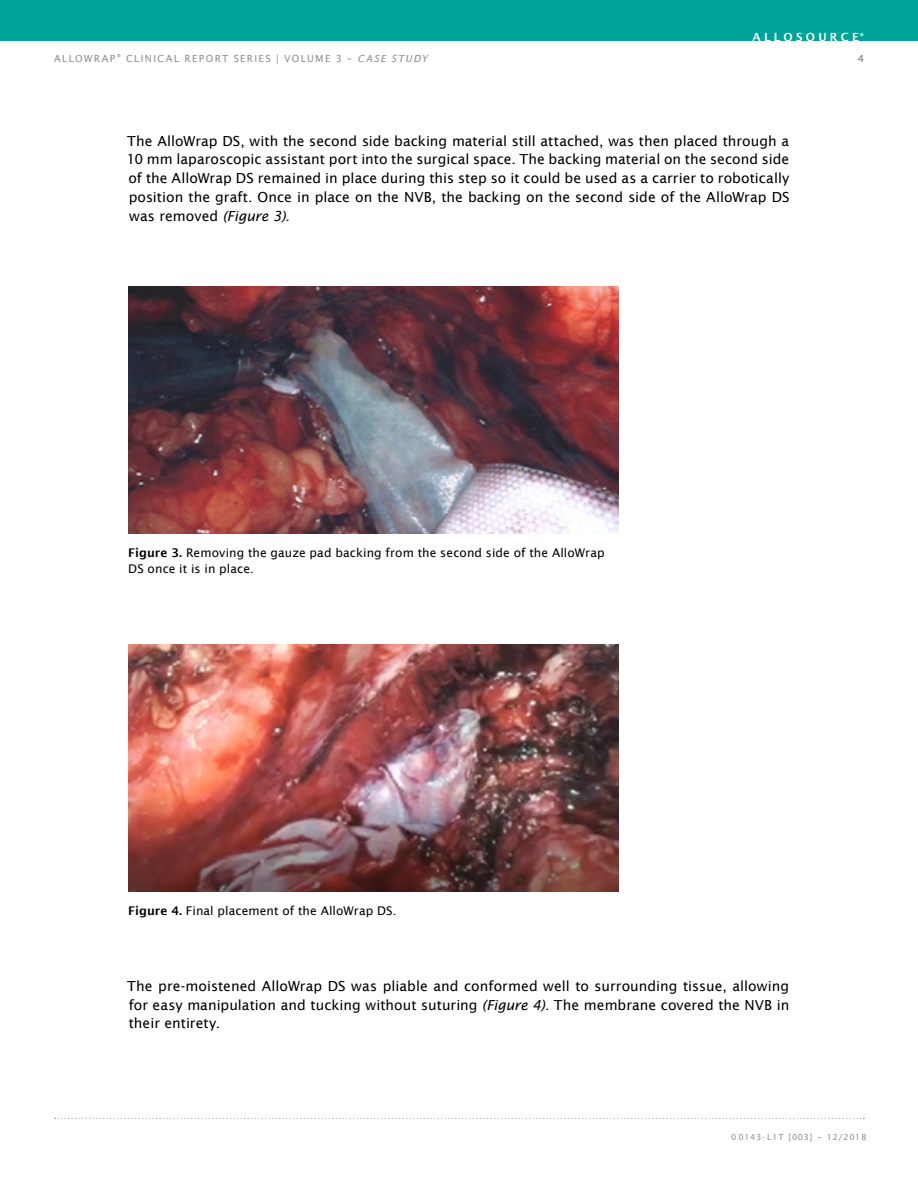
<style>
.page{position:relative;width:918px;height:1188px;background:#fff}
.page>*{position:absolute;margin:0;border:0;box-sizing:border-box;transform-origin:0 0}
.t1{font:13.8px/18.8px "Lucida Sans";letter-spacing:.005em;color:#000;text-align:justify}
.t2{font:12px/15.8px "Lucida Sans";letter-spacing:.01em;color:#000}
.t3{font:600 11.25px "Lucida Sans";letter-spacing:.29em;color:#fff}
.t4{font:9.75px "Lucida Sans";letter-spacing:.14em;color:#898d90}
.t5{font:600 9.75px "Lucida Sans";color:#898d90}
.t6{font:8.25px "Lucida Sans";letter-spacing:.09em;color:#898d90}
.s1{font-style:italic}
.s2{font-weight:600}
</style>
<div class="page">
<svg style="left:55px;top:1118px;width:809px;height:1px"></svg>
<div style="left:0;top:0;width:918px;height:41px;background:#00a398"></div>
<img style="left:128px;top:645px;width:491px;height:247px">
<img style="left:128px;top:286px;width:491px;height:248px">
<p class="t3" style="left:752px;top:31px;width:113px">ALLOSOURCE<sup>®</sup></p>
<p class="t4" style="left:54px;top:52px;width:375px">ALLOWRAP<sup>®</sup> CLINICAL REPORT SERIES | VOLUME 3 – <span class="s1">CASE STUDY</span></p>
<p class="t5" style="left:858px;top:52px;width:8px">4</p>
<p class="t1" style="left:127px;top:131px;width:664px">The AlloWrap DS, with the second side backing material still attached, was then placed through a 10 mm laparoscopic assistant port into the surgical space. The backing material on the second side of the AlloWrap DS remained in place during this step so it could be used as a carrier to robotically position the graft. Once in place on the NVB, the backing on the second side of the AlloWrap DS was removed <span class="s1">(Figure 3)</span>.</p>
<p class="t2" style="left:128px;top:545px;width:478px"><span class="s2">Figure 3.</span> Removing the gauze pad backing from the second side of the AlloWrap<br>DS once it is in place.</p>
<p class="t2" style="left:128px;top:903px;width:270px"><span class="s2">Figure 4.</span> Final placement of the AlloWrap DS.</p>
<p class="t1" style="left:127px;top:977px;width:664px">The pre-moistened AlloWrap DS was pliable and conformed well to surrounding tissue, allowing for easy manipulation and tucking without suturing <span class="s1">(Figure 4)</span>. The membrane covered the NVB in their entirety.</p>
<p class="t6" style="left:731px;top:1133px;width:137px">0 0143- L I T [003] – 12/2018</p>
</div>
